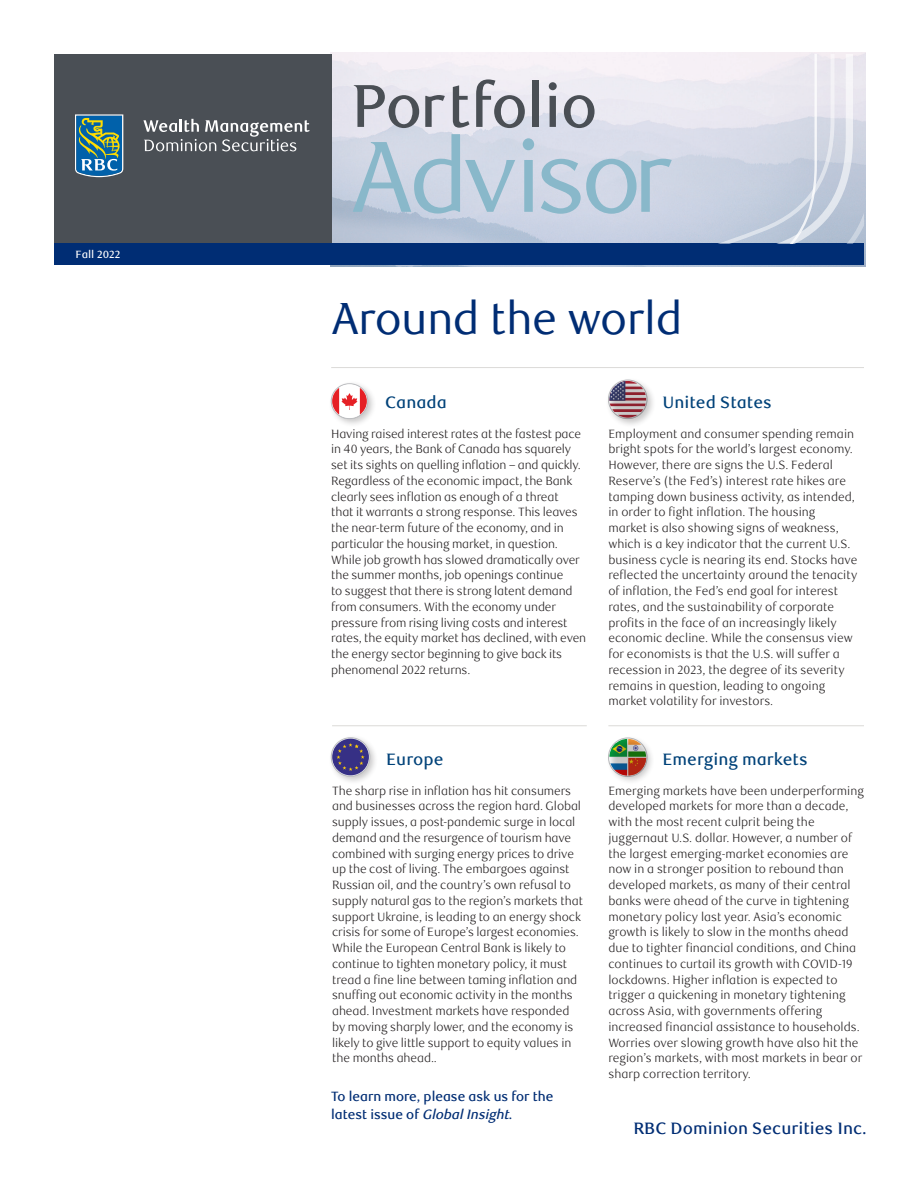
<style>
.page{position:relative;width:918px;height:1188px;background:#fff}
.page>*{position:absolute;margin:0;border:0;box-sizing:border-box;transform-origin:0 0}
.t1{font:101.25px "RBC Display";letter-spacing:-.04em;color:#89b8ca}
.t2{font:500 60.6px "RBC Display";color:#4a4f55}
.t3{font:45px "RBC Display";color:#002d74}
.t4{font:500 16.5px "RBC Text";color:#004279}
.t5{font:500 16.5px "RBC Text";color:#002d74}
.t6{font:500 13.5px/18px "RBC Display";color:#002d74}
.t7{font:300 12px/15.8px "RBC Text";letter-spacing:-.01em;color:#231f20}
.t8{font:500 10.5px "RBC Text";color:#fff}
.s1{font-style:italic}
</style>
<div class="page">
<img style="left:331px;top:52px;width:535px;height:214px">
<div style="left:54px;top:54px;width:277px;height:211px;background:#4a4f55"></div>
<svg style="left:75px;top:114px;width:48px;height:63px;background:#4f8996"></svg>
<svg style="left:143px;top:119px;width:167px;height:32px"></svg>
<div style="left:54px;top:243px;width:810px;height:22px;background:#002d74"></div>
<svg style="left:853px;top:54px;width:11px;height:189px;background:#ced3e1"></svg>
<svg style="left:433px;top:54px;width:420px;height:189px;background:#d9dce9"></svg>
<div style="left:605px;top:377px;width:51px;height:51px;background:#231f20;opacity:.25"></div>
<div style="left:328px;top:734px;width:51px;height:52px;background:#231f20;opacity:.25"></div>
<svg style="left:331px;top:738px;width:39px;height:39px"></svg>
<svg style="left:331px;top:738px;width:39px;height:38px"></svg>
<div style="left:331px;top:738px;width:39px;height:38px;border:1px solid #bcbdc0;border-radius:50%"></div>
<div style="left:332px;top:739px;width:37px;height:36px;background:#363085;border-radius:50%"></div>
<svg style="left:337px;top:743px;width:28px;height:28px"></svg>
<div style="left:328px;top:380px;width:49px;height:48px;background:#231f20;opacity:.25"></div>
<div style="left:331px;top:384px;width:37px;height:35px;border:1px solid #bcbdc0;border-radius:50%"></div>
<svg style="left:332px;top:385px;width:35px;height:33px"></svg>
<hr style="left:332px;top:725px;width:255px;height:1px;background:#dbdad8">
<hr style="left:608px;top:725px;width:256px;height:1px;background:#dbdad8">
<hr style="left:331px;top:367px;width:533px;height:1px;background:#dbdad8">
<div style="left:606px;top:736px;width:49px;height:49px;background:#231f20;opacity:.25"></div>
<p class="t8" style="left:76px;top:248px;width:46px">Fall 2022</p>
<h2 class="t2" style="left:352px;top:71px;width:246px">Portfolio</h2>
<h1 class="t1" style="left:352px;top:119px;width:321px">Advisor</h1>
<h3 class="t3" style="left:332px;top:292px;width:352px">Around the world</h3>
<h3 class="t4" style="left:385px;top:393px;width:63px">Canada</h3>
<p class="t7" style="left:331px;top:426px;width:257px">Having raised interest rates at the fastest pace in 40 years, the Bank of Canada has squarely set its sights on quelling inflation – and quickly.<br>Regardless of the economic impact, the Bank clearly sees inflation as enough of a threat<br>that it warrants a strong response. This leaves the near-term future of the economy, and in particular the housing market, in question.<br>While job growth has slowed dramatically over the summer months, job openings continue<br>to suggest that there is strong latent demand from consumers. With the economy under pressure from rising living costs and interest rates, the equity market has declined, with even the energy sector beginning to give back its phenomenal 2022 returns.</p>
<h3 class="t4" style="left:386px;top:750px;width:59px">Europe</h3>
<p class="t7" style="left:332px;top:783px;width:252px">The sharp rise in inflation has hit consumers and businesses across the region hard. Global supply issues, a post-pandemic surge in local demand and the resurgence of tourism have combined with surging energy prices to drive up the cost of living. The embargoes against Russian oil, and the country’s own refusal to supply natural gas to the region’s markets that support Ukraine, is leading to an energy shock crisis for some of Europe’s largest economies.<br>While the European Central Bank is likely to continue to tighten monetary policy, it must tread a fine line between taming inflation and snuffing out economic activity in the months ahead. Investment markets have responded by moving sharply lower, and the economy is likely to give little support to equity values in the months ahead..</p>
<p class="t6" style="left:331px;top:1087px;width:224px">To learn more, please ask us for the l a te s t i s s u e o f <span class="s1">GlobalInsight</span>.</p>
<h3 class="t4" style="left:662px;top:393px;width:111px">United States</h3>
<p class="t7" style="left:608px;top:426px;width:250px">Employment and consumer spending remain bright spots for the world’s largest economy.<br>However, there are signs the U.S. Federal Reserve’s (the Fed’s) interest rate hikes are tamping down business activity, as intended, in order to fight inflation. The housing<br>market is also showing signs of weakness, which is a key indicator that the current U.S. business cycle is nearing its end. Stocks have reflected the uncertainty around the tenacity of inflation, the Fed’s end goal for interest rates, and the sustainability of corporate profits in the face of an increasingly likely economic decline. While the consensus view for economists is that the U.S. will suffer a recession in 2023, the degree of its severity remains in question, leading to ongoing market volatility for investors.</p>
<h3 class="t4" style="left:662px;top:750px;width:147px">Emerging markets</h3>
<p class="t7" style="left:608px;top:783px;width:257px">Emerging markets have been underperforming developed markets for more than a decade, with the most recent culprit being the juggernaut U.S. dollar. However, a number of the largest emerging-market economies are now in a stronger position to rebound than developed markets, as many of their central banks were ahead of the curve in tightening monetary policy last year. Asia’s economic growth is likely to slow in the months ahead due to tighter financial conditions, and China continues to curtail its growth with COVID-19 lockdowns. Higher inflation is expected to trigger a quickening in monetary tightening across Asia, with governments offering increased financial assistance to households.<br>Worries over slowing growth have also hit the region’s markets, with most markets in bear or sharp correction territory.</p>
<h3 class="t5" style="left:633px;top:1119px;width:235px">RBC Dominion Securities Inc.</h3>
</div>
